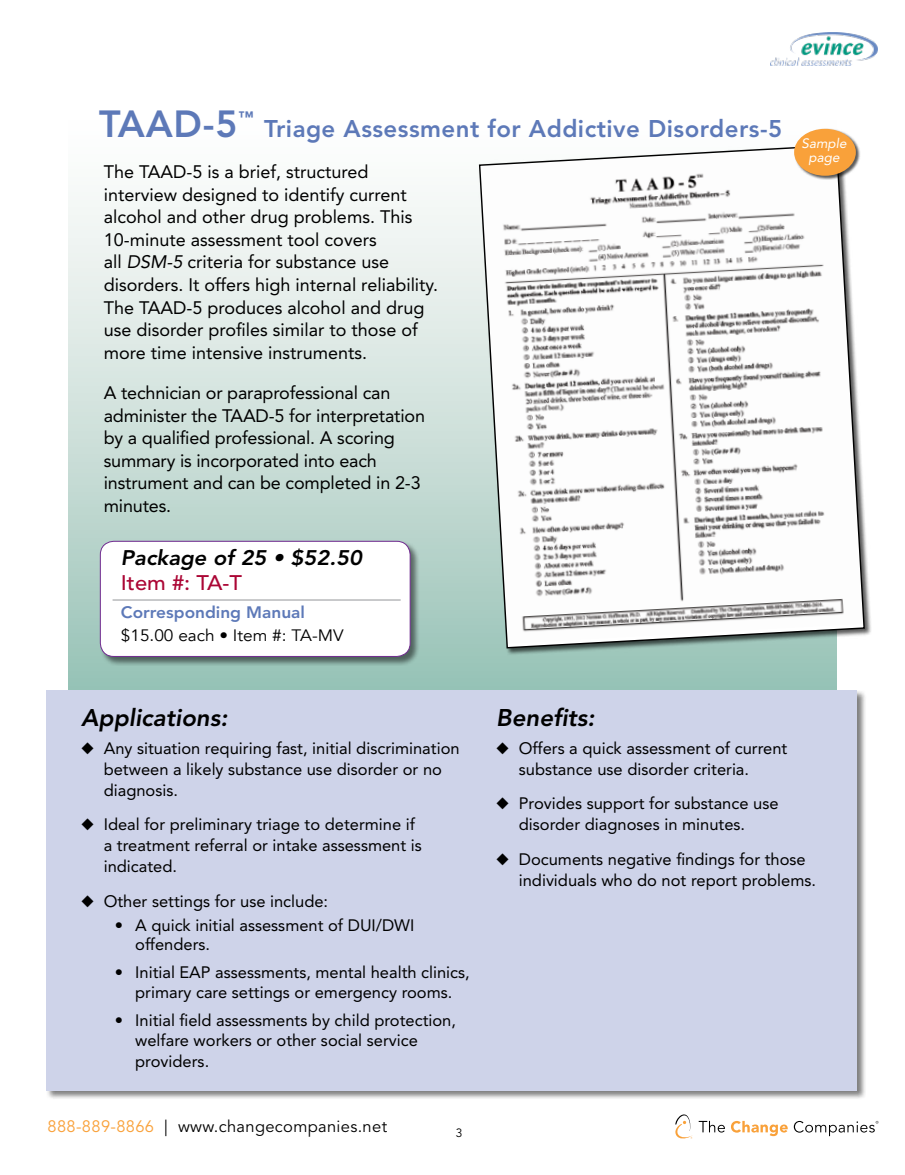
<style>
.page{position:relative;width:905px;height:1175px;background:#fff}
.page>*{position:absolute;margin:0;border:0;box-sizing:border-box;transform-origin:0 0}
.t1{font:800 37.5px "Avenir LT Std";color:#5d79b8}
.t2{font:800 24px "Avenir LT Std";letter-spacing:.02em;color:#5d79b8}
.t3{font:italic 800 24px "Avenir LT Std";color:#000}
.t4{font:italic 800 21px "Avenir LT Std";color:#000;scale:1.04 1}
.t5{font:500 21px "Avenir LT Std";color:#ab0635;scale:1.04 1}
.t6{font:18px/22.5px "Avenir LT Std";color:#000}
.t7{font:16.5px/21px "Avenir LT Std";color:#000}
.t8{font:16.5px "Avenir LT Std";letter-spacing:.02em;color:#000}
.t9{font:16.5px "Avenir";color:#000;scale:1.04 1}
.t10{font:800 16.5px "Avenir LT Std";color:#5d79b8;scale:1.04 1}
.t11{font:800 15px "Avenir LT Std";color:#5d79b8}
.t12{font:italic 13.5px/13.5px "Avenir LT Std";color:#fff;text-align:center}
.t13{font:12px "Avenir LT Std";color:#000}
.s1{font-style:italic}
.s2{color:#f9a13a}
</style>
<div class="page">
<svg style="left:793px;top:1120px;width:85px;height:16px"></svg>
<svg style="left:731px;top:1120px;width:56px;height:16px"></svg>
<svg style="left:698px;top:1120px;width:27px;height:12px"></svg>
<svg style="left:675px;top:1114px;width:17px;height:24px"></svg>
<img style="left:770px;top:32px;width:107px;height:34px">
<svg style="left:69px;top:200px;width:767px;height:490px;background:#cde0da"></svg>
<div style="left:46px;top:690px;width:820px;height:410px;background:#000;opacity:.5"></div>
<div style="left:47px;top:690px;width:810px;height:400px;background:#ced3e9"></div>
<div style="left:478px;top:144px;width:394px;height:512px;background:#000;opacity:.65"></div>
<svg style="left:478px;top:144px;width:387px;height:505px"></svg>
<div style="left:793px;top:128px;width:67px;height:52px;background:#000;opacity:.65"></div>
<div style="left:794px;top:129px;width:61px;height:47px;background:#f9a13a;border-radius:50%"></div>
<div style="left:99px;top:540px;width:321px;height:126px;background:#000;opacity:.5"></div>
<div style="left:100px;top:541px;width:310px;height:115px;background:#fff;border-radius:14px"></div>
<div style="left:100px;top:541px;width:310px;height:116px;border:1px solid #712b90;border-radius:14px"></div>
<hr style="left:113px;top:599px;width:287px;height:1px;background:#939598">
<h1 class="t1" style="left:99px;top:102px;width:140px">TAAD-5</h1>
<p class="t11" style="left:238px;top:108px;width:16px">™</p>
<h2 class="t2" style="left:264px;top:115px;width:519px">Triage Assessment for Addictive Disorders-5</h2>
<p class="t6" style="left:104px;top:161px;width:336px">The TAAD-5 is a brief, structured interview designed to identify current alcohol and other drug problems. This 10-minute assessment tool covers<br>all <span class="s1">DSM-5</span> criteria for substance use disorders. It offers high internal reliability.<br>The TAAD-5 produces alcohol and drug use disorder profiles similar to those of more time intensive instruments.</p>
<p class="t6" style="left:104px;top:382px;width:323px">A technician or paraprofessional can administer the TAAD-5 for interpretation by a qualified professional. A scoring summary is incorporated into each instrument and can be completed in 2-3 minutes.</p>
<p class="t4" style="left:121px;top:545px;width:233px">Package of 25 • $52.50</p>
<p class="t5" style="left:121px;top:570px;width:118px">Item #: TA-T</p>
<p class="t10" style="left:121px;top:602px;width:178px">Corresponding Manual</p>
<p class="t9" style="left:121px;top:625px;width:216px">$15.00 each • Item #: TA-MV</p>
<p class="t12" style="left:801px;top:137px;width:47px">Sample page</p>
<h2 class="t3" style="left:81px;top:703px;width:148px">Applications:</h2>
<p class="t7" style="left:104px;top:737px;width:357px;text-indent:-23px">◆ Any situation requiring fast, initial discrimination between a likely substance use disorder or no diagnosis.</p>
<p class="t7" style="left:104px;top:814px;width:319px;text-indent:-23px">◆ Ideal for preliminary triage to determine if a treatment referral or intake assessment is indicated.</p>
<p class="t7" style="left:81px;top:890px;width:248px">◆ Other settings for use include:</p>
<p class="t7" style="left:135px;top:915px;width:281px;line-height:19.5px;text-indent:-20px">• A quick initial assessment of DUI/DWI offenders.</p>
<p class="t7" style="left:115px;top:963px;width:356px;line-height:19.5px;text-align:center">• Initial EAP assessments, mental health clinics, primary care settings or emergency rooms.</p>
<p class="t7" style="left:135px;top:1010px;width:322px;line-height:19.5px;text-indent:-20px">• Initial field assessments by child protection, welfare workers or other social service</p>
<p class="t7" style="left:135px;top:1050px;width:75px">providers.</p>
<p class="t8" style="left:48px;top:1116px;width:341px"><span class="s2">888-889-8866</span> | www.changecompanies.net</p>
<p class="t13" style="left:456px;top:1125px;width:8px">3</p>
<h2 class="t3" style="left:496px;top:703px;width:100px">Benefits:</h2>
<p class="t7" style="left:519px;top:737px;width:270px;text-indent:-23px">◆ Offers a quick assessment of current substance use disorder criteria.</p>
<p class="t7" style="left:519px;top:793px;width:261px;text-indent:-23px">◆ Provides support for substance use disorder diagnoses in minutes.</p>
<p class="t7" style="left:519px;top:848px;width:299px;text-indent:-23px">◆ Documents negative findings for those individuals who do not report problems.</p>
</div>
